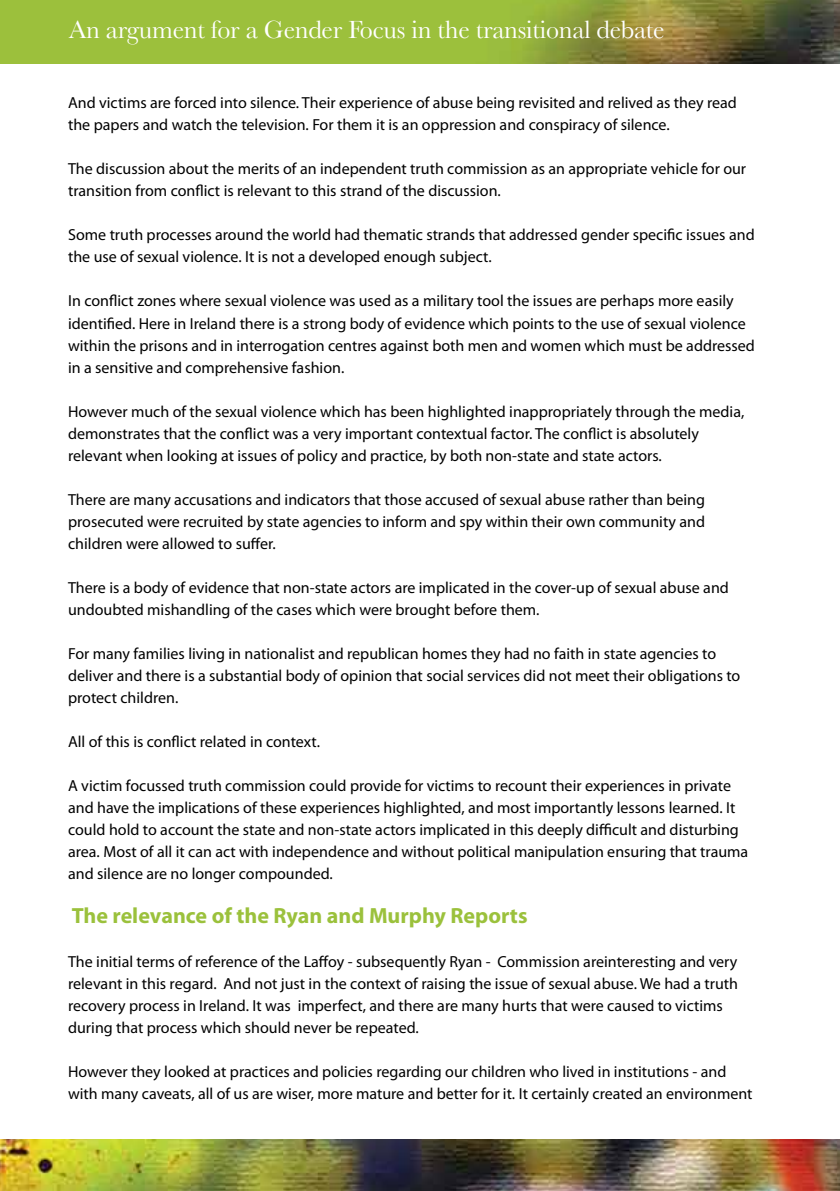
<style>
.page{position:relative;width:840px;height:1191px;background:#fff}
.page>*{position:absolute;margin:0;border:0;box-sizing:border-box;transform-origin:0 0}
.t1{font:26px "Baskerville";letter-spacing:-.01em;color:#fff}
.t2{font:700 22px "Myriad Pro";color:#9bc13c}
.t3{font:16px/22px "Myriad Pro";color:#000}
</style>
<div class="page">
<img style="left:0;top:0;width:839px;height:63px">
<img style="left:0;top:1139px;width:839px;height:52px">
<h1 class="t1" style="left:69px;top:14px;width:597px">An argument for a Gender Focus in the transitional debate</h1>
<p class="t3" style="left:68px;top:92px;width:670px">And victims are forced into silence. Their experience of abuse being revisited and relived as they read the papers and watch the television. For them it is an oppression and conspiracy of silence.</p>
<p class="t3" style="left:68px;top:158px;width:679px">The discussion about the merits of an independent truth commission as an appropriate vehicle for our transition from conflict is relevant to this strand of the discussion.</p>
<p class="t3" style="left:68px;top:224px;width:687px">Some truth processes around the world had thematic strands that addressed gender specific issues and the use of sexual violence. It is not a developed enough subject.</p>
<p class="t3" style="left:68px;top:290px;width:688px">In conflict zones where sexual violence was used as a military tool the issues are perhaps more easily identified. Here in Ireland there is a strong body of evidence which points to the use of sexual violence within the prisons and in interrogation centres against both men and women which must be addressed in a sensitive and comprehensive fashion.</p>
<p class="t3" style="left:68px;top:400px;width:677px">However much of the sexual violence which has been highlighted inappropriately through the media, demonstrates that the conflict was a very important contextual factor. The conflict is absolutely relevant when looking at issues of policy and practice, by both non-state and state actors.</p>
<p class="t3" style="left:68px;top:488px;width:638px;text-align:justify">There are many accusations and indicators that those accused of sexual abuse rather than being prosecuted were recruited by state agencies to inform and spy within their own community and children were allowed to suffer.</p>
<p class="t3" style="left:68px;top:576px;width:662px">There is a body of evidence that non-state actors are implicated in the cover-up of sexual abuse and undoubted mishandling of the cases which were brought before them.</p>
<p class="t3" style="left:68px;top:642px;width:673px">For many families living in nationalist and republican homes they had no faith in state agencies to deliver and there is a substantial body of opinion that social services did not meet their obligations to protect children.</p>
<p class="t3" style="left:68px;top:730px;width:253px">All of this is conflict related in context.</p>
<p class="t3" style="left:68px;top:774px;width:681px">A victim focussed truth commission could provide for victims to recount their experiences in private and have the implications of these experiences highlighted, and most importantly lessons learned. It could hold to account the state and non-state actors implicated in this deeply difficult and disturbing area. Most of all it can act with independence and without political manipulation ensuring that trauma and silence are no longer compounded.</p>
<h2 class="t2" style="left:72px;top:901px;width:457px">The relevance of the Ryan and Murphy Reports</h2>
<p class="t3" style="left:68px;top:950px;width:671px">The initial terms of reference of the Laffoy - subsequently Ryan - Commission areinteresting and very relevant in this regard. And not just in the context of raising the issue of sexual abuse. We had a truth recovery process in Ireland. It was imperfect, and there are many hurts that were caused to victims during that process which should never be repeated.</p>
<p class="t3" style="left:68px;top:1060px;width:685px">However they looked at practices and policies regarding our children who lived in institutions - and with many caveats, all of us are wiser, more mature and better for it. It certainly created an environment</p>
</div>
